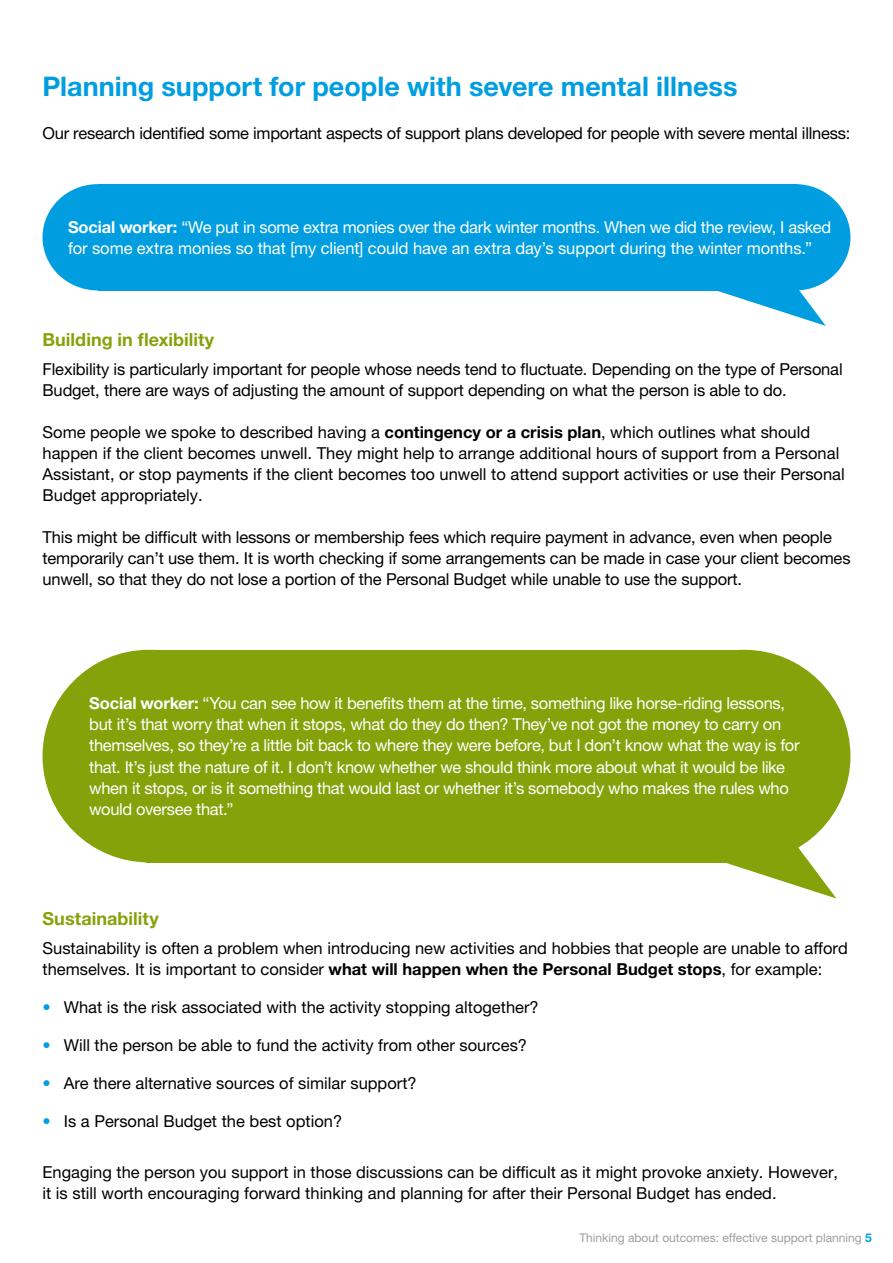
<style>
.page{position:relative;width:893px;height:1263px;background:#fff}
.page>*{position:absolute;margin:0;border:0;box-sizing:border-box;transform-origin:0 0}
.t1{font:700 27px "Helvetica Neue LT Pro";color:#009ee0}
.t2{font:700 18px "Helvetica Neue LT Pro";color:#86a20b}
.t3{font:16.5px/21px "Helvetica Neue LT Pro";color:#000}
.t4{font:16.5px/21px "Helvetica Neue LT Pro";letter-spacing:-.02em;color:#fff}
.t5{font:12px "Helvetica Neue LT Pro";color:#9c9e9f}
.s1{font-weight:700}
.s2{color:#009ee0}
.s3{font-weight:700;color:#009ee0}
</style>
<div class="page">
<svg style="left:687px;top:281px;width:139px;height:45px"></svg>
<div style="left:98px;top:184px;width:698px;height:106px;background:#009ee0"></div>
<div style="left:43px;top:184px;width:110px;height:106px;background:#009ee0;border-radius:50%"></div>
<div style="left:740px;top:184px;width:110px;height:106px;background:#009ee0;border-radius:50%"></div>
<svg style="left:698px;top:810px;width:138px;height:88px"></svg>
<div style="left:146px;top:650px;width:605px;height:212px;background:#86a20b"></div>
<div style="left:43px;top:650px;width:212px;height:212px;background:#86a20b;border-radius:50%"></div>
<div style="left:638px;top:650px;width:212px;height:212px;background:#86a20b;border-radius:50%"></div>
<h1 class="t1" style="left:43px;top:69px;width:696px">Planning support for people with severe mental illness</h1>
<p class="t3" style="left:43px;top:123px;width:809px">Our research identified some important aspects of support plans developed for people with severe mental illness:</p>
<p class="t4" style="left:68px;top:216px;width:765px"><span class="s1">Social worker:</span> “We put in some extra monies over the dark winter months. When we did the review, I asked for some extra monies so that [my client] could have an extra day’s support during the winter months.”</p>
<p class="t2" style="left:43px;top:328px;width:173px">Building in flexibility</p>
<p class="t3" style="left:43px;top:359px;width:802px">Flexibility is particularly important for people whose needs tend to fluctuate. Depending on the type of Personal<br>Budget, there are ways of adjusting the amount of support depending on what the person is able to do.</p>
<p class="t3" style="left:43px;top:422px;width:804px">Some people we spoke to described having a <span class="s1">contingency or a crisis plan</span>, which outlines what should happen if the client becomes unwell. They might help to arrange additional hours of support from a Personal Assistant, or stop payments if the client becomes too unwell to attend support activities or use their Personal Budget appropriately.</p>
<p class="t3" style="left:43px;top:527px;width:810px">This might be difficult with lessons or membership fees which require payment in advance, even when people temporarily can’t use them. It is worth checking if some arrangements can be made in case your client becomes unwell, so that they do not lose a portion of the Personal Budget while unable to use the support.</p>
<p class="t4" style="left:89px;top:693px;width:712px"><span class="s1">Social worker:</span> “You can see how it benefits them at the time, something like horse-riding lessons, but it’s that worry that when it stops, what do they do then? They’ve not got the money to carry on themselves, so they’re a little bit back to where they were before, but I don’t know what the way is for that. It’s just the nature of it. I don’t know whether we should think more about what it would be like when it stops, or is it something that would last or whether it’s somebody who makes the rules who would oversee that.”</p>
<p class="t2" style="left:43px;top:907px;width:118px">Sustainability</p>
<p class="t3" style="left:43px;top:938px;width:807px">Sustainability is often a problem when introducing new activities and hobbies that people are unable to afford themselves. It is important to consider <span class="s1">what will happen when the Personal Budget stops</span>, for example:</p>
<p class="t3" style="left:43px;top:997px;width:498px"><span class="s2">•</span> What is the risk associated with the activity stopping altogether?</p>
<p class="t3" style="left:43px;top:1035px;width:486px"><span class="s2">•</span> Will the person be able to fund the activity from other sources?</p>
<p class="t3" style="left:43px;top:1073px;width:376px"><span class="s2">•</span> Are there alternative sources of similar support?</p>
<p class="t3" style="left:43px;top:1111px;width:301px"><span class="s2">•</span> Is a Personal Budget the best option?</p>
<p class="t3" style="left:43px;top:1161px;width:797px">Engaging the person you support in those discussions can be difficult as it might provoke anxiety. However, it is still worth encouraging forward thinking and planning for after their Personal Budget has ended.</p>
<p class="t5" style="left:579px;top:1230px;width:294px">Thinking about outcomes: effective support planning <span class="s3">5</span></p>
</div>
